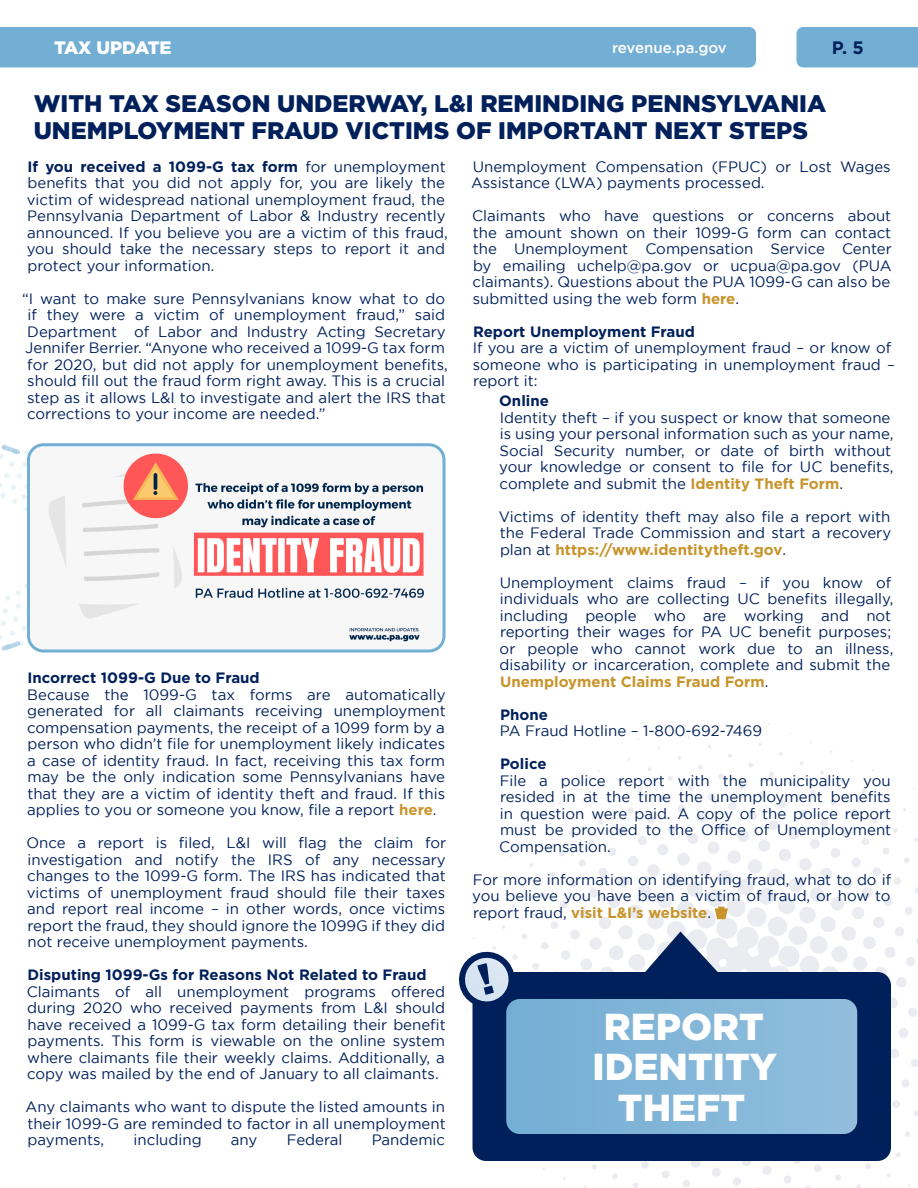
<style>
.page{position:relative;width:918px;height:1188px;background:#fff}
.page>*{position:absolute;margin:0;border:0;box-sizing:border-box;transform-origin:0 0}
.Body_Paragraphs{font:900 37.5px "Gotham";color:#fff}
.t1{font:900 24px/27px "Gotham";color:#00205b}
.t2{font:900 18px "Gotham";letter-spacing:-.02em;color:#fff}
.t3{font:700 18px "Gotham";color:#00205b}
.Body_Paragraphs-2{font:15px/16.5px "Gotham";color:#00205b;text-align:justify}
.Body_Paragraphs-3{font:700 15px "Gotham";color:#00205b}
.t4{font:500 15px "Gotham";color:#fff}
.s1{font-weight:700}
.s2{font-weight:700;color:#c8942b}
</style>
<div class="page">
<svg style="left:0;top:444px;width:91px;height:209px"></svg>
<svg style="left:473px;top:723px;width:445px;height:465px"></svg>
<div style="left:0;top:27px;width:756px;height:40px;background:#73aed4"></div>
<div style="left:796px;top:27px;width:122px;height:40px;background:#73aed4"></div>
<img style="left:30px;top:446px;width:412px;height:204px">
<div style="left:27px;top:443px;width:419px;height:209px;border:3px solid #73aed4;border-radius:15px"></div>
<svg style="left:715px;top:907px;width:13px;height:12px"></svg>
<div style="left:472px;top:972px;width:419px;height:189px;background:#00205b;border-radius:14px"></div>
<svg style="left:633px;top:931px;width:97px;height:41px"></svg>
<svg style="left:506px;top:999px;width:351px;height:135px;background:#82b5d7"></svg>
<svg style="left:459px;top:952px;width:55px;height:59px"></svg>
<p class="t2" style="left:54px;top:37px;width:119px">TAX UPDATE</p>
<p class="t4" style="left:612px;top:39px;width:116px">revenue.pa.gov</p>
<p class="t3" style="left:832px;top:37px;width:34px">P. 5</p>
<p class="t1" style="left:34px;top:89px;width:794px">WITH TAX SEASON UNDERWAY, L&amp;I REMINDING PENNSYLVANIA<br>UNEMPLOYMENT FRAUD VICTIMS OF IMPORTANT NEXT STEPS</p>
<p class="Body_Paragraphs-2" style="left:27px;top:158px;width:423px;text-align:left"><span class="s1">If you received a 1099-G tax form</span> for unemployment benefits that you did not apply for, you are likely the victim of widespread national unemployment fraud, the Pennsylvania Department of Labor &amp; Industry recently announced. If you believe you are a victim of this fraud, you should take the necessary steps to report it and protect your information.</p>
<p class="Body_Paragraphs-2" style="left:22px;top:290px;width:428px;text-align:left">“I want to make sure Pennsylvanians know what to do if they were a victim of unemployment fraud,” said Department of Labor and Industry Acting Secretary Jennifer Berrier. “Anyone who received a 1099-G tax form for 2020, but did not apply for unemployment benefits, should fill out the fraud form right away. This is a crucial step as it allows L&amp;I to investigate and alert the IRS that corrections to your income are needed.”</p>
<p class="Body_Paragraphs-3" style="left:27px;top:669px;width:234px">Incorrect 1099-G Due to Fraud</p>
<p class="Body_Paragraphs-2" style="left:27px;top:686px;width:420px">Because the 1099-G tax forms are automatically generated for all claimants receiving unemployment compensation payments, the receipt of a 1099 form by a person who didn’t file for unemployment likely indicates a case of identity fraud. In fact, receiving this tax form may be the only indication some Pennsylvanians have that they are a victim of identity theft and fraud. If this applies to you or someone you know, file a report <span class="s2">here</span>.</p>
<p class="Body_Paragraphs-2" style="left:27px;top:835px;width:421px">Once a report is filed, L&amp;I will flag the claim for investigation and notify the IRS of any necessary changes to the 1099-G form. The IRS has indicated that victims of unemployment fraud should file their taxes and report real income – in other words, once victims report the fraud, they should ignore the 1099G if they did not receive unemployment payments.</p>
<p class="Body_Paragraphs-3" style="left:28px;top:966px;width:401px">Disputing 1099-Gs for Reasons Not Related to Fraud</p>
<p class="Body_Paragraphs-2" style="left:27px;top:983px;width:421px">Claimants of all unemployment programs offered during 2020 who received payments from L&amp;I should have received a 1099-G tax form detailing their benefit payments. This form is viewable on the online system where claimants file their weekly claims. Additionally, a copy was mailed by the end of January to all claimants.</p>
<p class="Body_Paragraphs-2" style="left:26px;top:1099px;width:422px">Any claimants who want to dispute the listed amounts in their 1099-G are reminded to factor in all unemployment payments,</p>
<p class="Body_Paragraphs-2" style="left:134px;top:1132px;width:70px">including</p>
<p class="Body_Paragraphs-2" style="left:231px;top:1132px;width:28px">any</p>
<p class="Body_Paragraphs-2" style="left:287px;top:1132px;width:57px">Federal</p>
<p class="Body_Paragraphs-2" style="left:372px;top:1132px;width:75px">Pandemic</p>
<p class="Body_Paragraphs-2" style="left:471px;top:158px;width:421px">Unemployment Compensation (FPUC) or Lost Wages<br>Assistance (LWA) payments processed.</p>
<p class="Body_Paragraphs-2" style="left:472px;top:208px;width:421px">Claimants who have questions or concerns about the amount shown on their 1099-G form can contact the Unemployment Compensation Service Center by emailing uchelp@pa.gov or ucpua@pa.gov (PUA claimants). Questions about the PUA 1099-G can also be submitted using the web form <span class="s2">here</span>.</p>
<p class="Body_Paragraphs-3" style="left:473px;top:323px;width:223px">Report Unemployment Fraud</p>
<p class="Body_Paragraphs-2" style="left:473px;top:340px;width:424px;text-align:left">If you are a victim of unemployment fraud – or know of someone who is participating in unemployment fraud – report it:</p>
<p class="Body_Paragraphs-3" style="left:499px;top:392px;width:51px">Online</p>
<p class="Body_Paragraphs-2" style="left:499px;top:409px;width:396px;text-align:left">Identity theft – if you suspect or know that someone is using your personal information such as your name, Social Security number, or date of birth without your knowledge or consent to file for UC benefits, complete and submit the <span class="s2">Identity Theft Form</span>.</p>
<p class="Body_Paragraphs-2" style="left:499px;top:508px;width:394px">Victims of identity theft may also file a report with the Federal Trade Commission and start a recovery plan at <span class="s2">https://www.identitytheft.gov</span>.</p>
<p class="Body_Paragraphs-2" style="left:500px;top:574px;width:395px;text-align:left">Unemployment claims fraud – if you know of individuals who are collecting UC benefits illegally, including people who are working and not reporting their wages for PA UC benefit purposes; or people who cannot work due to an illness, disability or incarceration, complete and submit the <span class="s2">Unemployment Claims Fraud Form</span>.</p>
<p class="Body_Paragraphs-3" style="left:500px;top:706px;width:49px">Phone</p>
<p class="Body_Paragraphs-2" style="left:500px;top:722px;width:264px">PA Fraud Hotline – 1-800-692-7469</p>
<p class="Body_Paragraphs-3" style="left:500px;top:755px;width:48px">Police</p>
<p class="Body_Paragraphs-2" style="left:499px;top:772px;width:394px">File a police report with the municipality you resided in at the time the unemployment benefits in question were paid. A copy of the police report must be provided to the Office of Unemployment Compensation.</p>
<p class="Body_Paragraphs-2" style="left:472px;top:871px;width:420px">For more information on identifying fraud, what to do if you believe you have been a victim of fraud, or how to report fraud, <span class="s2">visit L&amp;I’s website</span>.</p>
<p class="Body_Paragraphs" style="left:604px;top:1005px;width:162px">REPORT</p>
<p class="Body_Paragraphs" style="left:593px;top:1045px;width:186px">IDENTITY</p>
<p class="Body_Paragraphs" style="left:618px;top:1086px;width:129px">THEFT</p>
</div>
